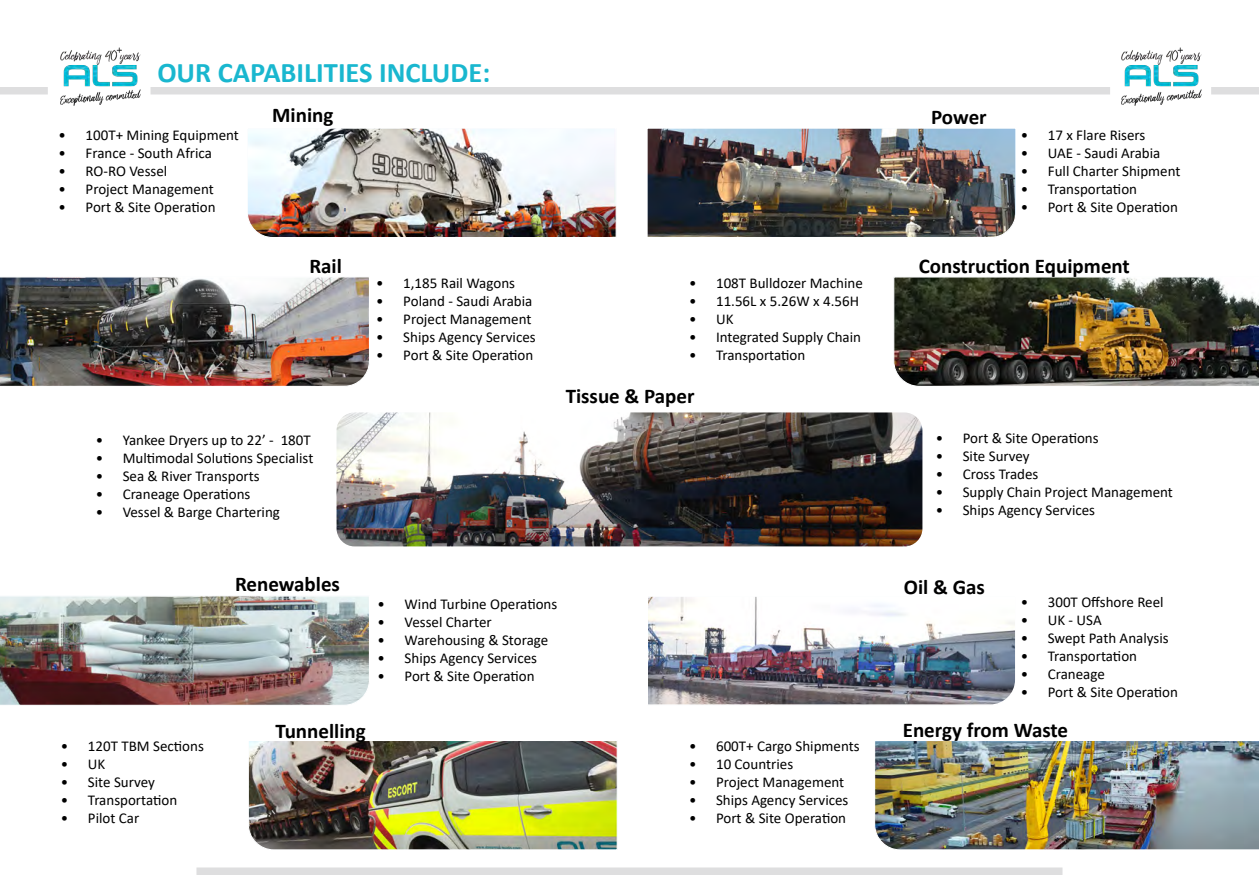
<style>
.page{position:relative;width:1259px;height:893px;background:#fff}
.page>*{position:absolute;margin:0;border:0;box-sizing:border-box;transform-origin:0 0}
.t1{font:700 28.5px "Calibri";color:#19b7cf}
.t2{font:700 21px "Calibri";color:#000}
.t3{font:15px "Calibri";color:#000}
</style>
<div class="page">
<img style="left:248px;top:128px;width:369px;height:110px">
<img style="left:0;top:277px;width:369px;height:109px">
<img style="left:648px;top:596px;width:367px;height:109px">
<img style="left:0;top:596px;width:369px;height:109px">
<img style="left:248px;top:741px;width:370px;height:109px">
<div style="left:150px;top:87px;width:960px;height:8px;background:#dededf"></div>
<div style="left:196px;top:867px;width:866px;height:8px;background:#dededf"></div>
<img style="left:647px;top:128px;width:369px;height:109px">
<img style="left:893px;top:277px;width:366px;height:109px">
<img style="left:874px;top:741px;width:385px;height:109px">
<img style="left:60px;top:47px;width:81px;height:59px">
<div style="left:1211px;top:87px;width:48px;height:8px;background:#dededf"></div>
<div style="left:0;top:87px;width:48px;height:8px;background:#dededf"></div>
<img style="left:336px;top:412px;width:586px;height:134px">
<img style="left:1121px;top:47px;width:81px;height:59px">
<h1 class="t1" style="left:157px;top:53px;width:334px">OUR CAPABILITIES INCLUDE:</h1>
<p class="t3" style="left:59px;top:125px;width:182px">• 100T+ Mining Equipment</p>
<p class="t3" style="left:59px;top:143px;width:155px">• France - South Africa</p>
<p class="t3" style="left:59px;top:161px;width:110px">• RO-RO Vessel</p>
<p class="t3" style="left:59px;top:179px;width:157px">• Project Management</p>
<p class="t3" style="left:59px;top:197px;width:159px">• Port &amp; Site Operation</p>
<h2 class="t2" style="left:272px;top:100px;width:63px">Mining</h2>
<h2 class="t2" style="left:309px;top:251px;width:34px">Rail</h2>
<p class="t3" style="left:96px;top:430px;width:217px">• Yankee Dryers up to 22’ - 180T</p>
<p class="t3" style="left:96px;top:448px;width:219px">• Multimodal Solutions Specialist</p>
<p class="t3" style="left:96px;top:466px;width:166px">• Sea &amp; River Transports</p>
<p class="t3" style="left:96px;top:484px;width:156px">• Craneage Operations</p>
<p class="t3" style="left:96px;top:502px;width:186px">• Vessel &amp; Barge Chartering</p>
<p class="t3" style="left:376px;top:272px;width:140px">• 1,185 Rail Wagons</p>
<p class="t3" style="left:376px;top:290px;width:158px">• Poland - Saudi Arabia</p>
<p class="t3" style="left:376px;top:308px;width:157px">• Project Management</p>
<p class="t3" style="left:376px;top:326px;width:161px">• Ships Agency Services</p>
<p class="t3" style="left:376px;top:344px;width:159px">• Port &amp; Site Operation</p>
<p class="t3" style="left:689px;top:273px;width:175px">• 108T Bulldozer Machine</p>
<p class="t3" style="left:689px;top:291px;width:171px">• 11.56L x 5.26W x 4.56H</p>
<p class="t3" style="left:689px;top:309px;width:46px">• UK</p>
<p class="t3" style="left:689px;top:327px;width:173px">• Integrated Supply Chain</p>
<p class="t3" style="left:689px;top:345px;width:118px">• Transportation</p>
<h2 class="t2" style="left:566px;top:381px;width:130px">Tissue &amp; Paper</h2>
<h2 class="t2" style="left:931px;top:102px;width:57px">Power</h2>
<p class="t3" style="left:1020px;top:124px;width:126px">• 17 x Flare Risers</p>
<p class="t3" style="left:1020px;top:142px;width:141px">• UAE - Saudi Arabia</p>
<p class="t3" style="left:1020px;top:160px;width:161px">• Full Charter Shipment</p>
<p class="t3" style="left:1020px;top:178px;width:118px">• Transportation</p>
<p class="t3" style="left:1020px;top:196px;width:159px">• Port &amp; Site Operation</p>
<h2 class="t2" style="left:918px;top:251px;width:213px">Construction Equipment</h2>
<p class="t3" style="left:935px;top:427px;width:164px">• Port &amp; Site Operations</p>
<p class="t3" style="left:935px;top:445px;width:95px">• Site Survey</p>
<p class="t3" style="left:935px;top:463px;width:104px">• Cross Trades</p>
<p class="t3" style="left:935px;top:481px;width:239px">• Supply Chain Project Management</p>
<p class="t3" style="left:935px;top:499px;width:161px">• Ships Agency Services</p>
<p class="t3" style="left:61px;top:736px;width:144px">• 120T TBM Sections</p>
<p class="t3" style="left:61px;top:754px;width:46px">• UK</p>
<p class="t3" style="left:61px;top:772px;width:95px">• Site Survey</p>
<p class="t3" style="left:61px;top:790px;width:118px">• Transportation</p>
<p class="t3" style="left:61px;top:808px;width:80px">• Pilot Car</p>
<h2 class="t2" style="left:235px;top:569px;width:107px">Renewables</h2>
<h2 class="t2" style="left:904px;top:572px;width:82px">Oil &amp; Gas</h2>
<p class="t3" style="left:377px;top:593px;width:181px">• Wind Turbine Operations</p>
<p class="t3" style="left:377px;top:611px;width:116px">• Vessel Charter</p>
<p class="t3" style="left:377px;top:629px;width:172px">• Warehousing &amp; Storage</p>
<p class="t3" style="left:377px;top:647px;width:161px">• Ships Agency Services</p>
<p class="t3" style="left:377px;top:665px;width:159px">• Port &amp; Site Operation</p>
<p class="t3" style="left:1020px;top:591px;width:144px">• 300T Offshore Reel</p>
<p class="t3" style="left:1020px;top:609px;width:82px">• UK - USA</p>
<p class="t3" style="left:1020px;top:627px;width:149px">• Swept Path Analysis</p>
<p class="t3" style="left:1020px;top:645px;width:118px">• Transportation</p>
<p class="t3" style="left:1020px;top:663px;width:86px">• Craneage</p>
<p class="t3" style="left:1020px;top:681px;width:159px">• Port &amp; Site Operation</p>
<h2 class="t2" style="left:275px;top:716px;width:92px">Tunnelling</h2>
<p class="t3" style="left:689px;top:736px;width:172px">• 600T+ Cargo Shipments</p>
<p class="t3" style="left:689px;top:754px;width:106px">• 10 Countries</p>
<p class="t3" style="left:689px;top:772px;width:157px">• Project Management</p>
<p class="t3" style="left:689px;top:790px;width:161px">• Ships Agency Services</p>
<p class="t3" style="left:689px;top:808px;width:159px">• Port &amp; Site Operation</p>
<h2 class="t2" style="left:902px;top:715px;width:167px">Energy from Waste</h2>
</div>
